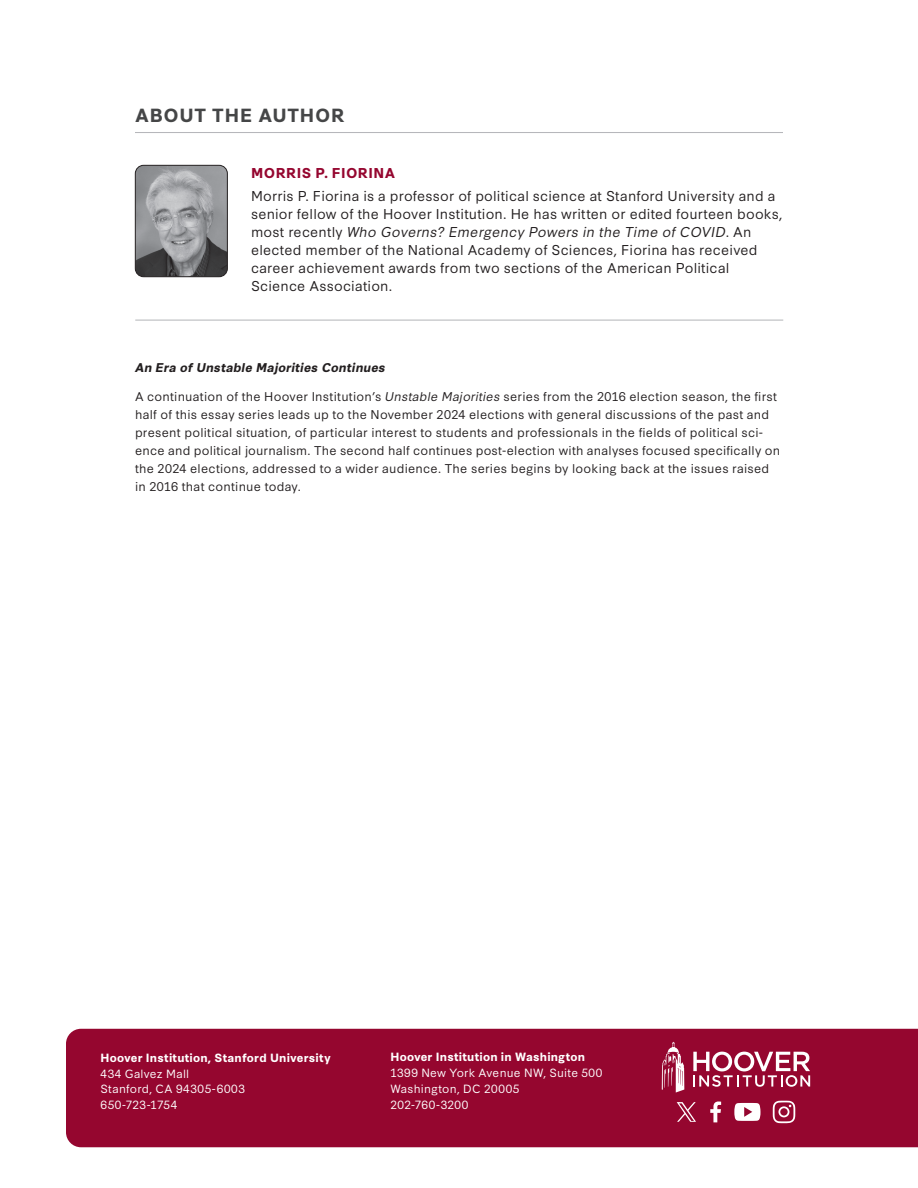
<style>
.page{position:relative;width:918px;height:1188px;background:#fff}
.page>*{position:absolute;margin:0;border:0;box-sizing:border-box;transform-origin:0 0}
.t1{font:700 18px "Synthese";letter-spacing:.04em;color:#454647}
.t2{font:13.5px/18px "Synthese";letter-spacing:.015em;color:#231f20}
.t3{font:700 13.5px "Synthese";letter-spacing:.035em;color:#95062f}
.t4{font:12px/18px "Synthese";letter-spacing:.02em;color:#231f20}
.t5{font:italic 700 12px "Synthese";letter-spacing:.01em;color:#231f20}
.t6{font:11.25px/15.8px "Synthese";letter-spacing:.025em;color:#fff}
.t7{font:700 11.25px "Synthese";letter-spacing:.015em;color:#fff}
.s1{font-style:italic}
</style>
<div class="page">
<div style="left:66px;top:1029px;width:852px;height:118px;background:#95062f"></div>
<svg style="left:693px;top:1052px;width:117px;height:35px"></svg>
<svg style="left:662px;top:1042px;width:22px;height:51px"></svg>
<svg style="left:710px;top:1102px;width:11px;height:20px"></svg>
<svg style="left:773px;top:1101px;width:22px;height:22px"></svg>
<svg style="left:734px;top:1103px;width:27px;height:18px"></svg>
<svg style="left:677px;top:1102px;width:19px;height:20px"></svg>
<hr style="left:135px;top:132px;width:648px;height:1px;background:#b6b7bb">
<hr style="left:135px;top:320px;width:648px;height:1px;background:#b6b7bb">
<img style="left:135px;top:165px;width:92px;height:112px">
<div style="left:135px;top:165px;width:93px;height:112px;border:1px solid #231f20;border-radius:8px"></div>
<p class="t1" style="left:135px;top:101px;width:211px">ABOUT THE AUTHOR</p>
<p class="t3" style="left:251px;top:162px;width:146px">MORRIS P. FIORINA</p>
<p class="t2" style="left:251px;top:185px;width:533px">Morris P. Fiorina is a professor of political science at Stanford University and a senior fellow of the Hoover Institution. He has written or edited fourteen books, most recently <span class="s1">Who Governs? Emergency Powers in the Time of COVID</span>. An elected member of the National Academy of Sciences, Fiorina has received career achievement awards from two sections of the American Political Science Association.</p>
<p class="t5" style="left:135px;top:358px;width:252px">An Era of Unstable Majorities Continues</p>
<p class="t4" style="left:135px;top:386px;width:647px">A continuation of the Hoover Institution’s <span class="s1">Unstable Majorities</span> series from the 2016 election season, the frst half of this essay series leads up to the November 2024 elections with general discussions of the past and present political situation, of particular interest to students and professionals in the felds of political sci&shy;ence and political journalism. The second half continues post-election with analyses focused specifcally on the 2024 elections, addressed to a wider audience. The series begins by looking back at the issues raised in 2016 that continue today.</p>
<p class="t7" style="left:100px;top:1049px;width:232px">Hoover Institution, Stanford University</p>
<p class="t6" style="left:100px;top:1065px;width:146px">434 Galvez Mall<br>Stanford, CA 94305-6003<br>650-723-1754</p>
<p class="t7" style="left:390px;top:1048px;width:196px">Hoover Institution in Washington</p>
<p class="t6" style="left:390px;top:1064px;width:214px">1399 New York Avenue NW, Suite 500<br>Washington, DC 20005<br>202-760-3200</p>
</div>
